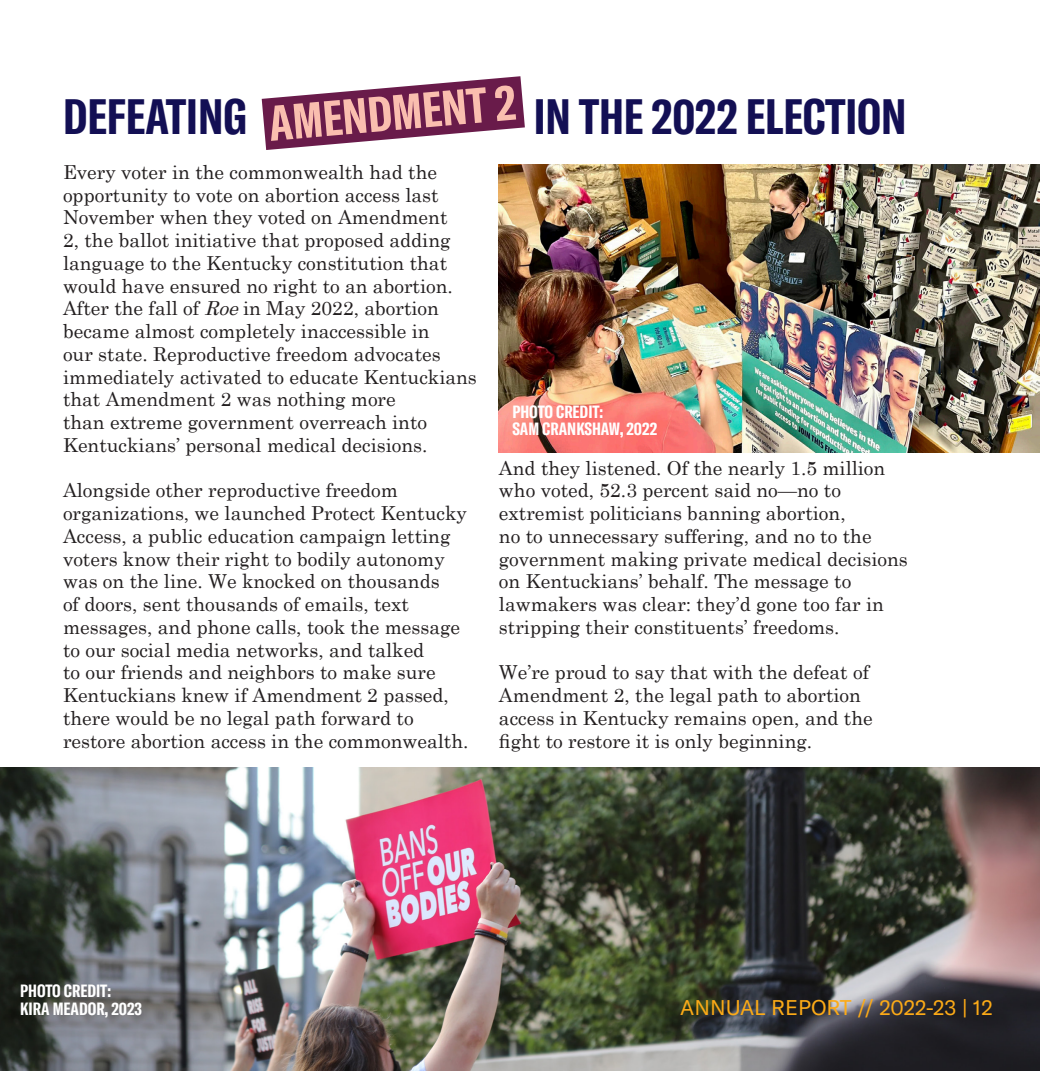
<style>
.page{position:relative;width:1040px;height:1071px;background:#fff}
.page>*{position:absolute;margin:0;border:0;box-sizing:border-box;transform-origin:0 0}
.t1{font:700 extra-condensed 49px "GT America";color:#130f54}
.t2{font:700 extra-condensed 49px "GT America";color:#fabeaf}
.t3{font:21px "GT America";color:#fcaa17}
.t4{font:19.25px/22.8px "Century Schoolbook";color:#231f20}
.t5{font:700 extra-condensed 17.5px/17.5px "GT America";color:#fff}
.s1{font-style:italic}
</style>
<div class="page">
<img style="left:0;top:767px;width:1040px;height:304px">
<img style="left:499px;top:164px;width:541px;height:288px">
<svg style="left:262px;top:76px;width:263px;height:74px"></svg>
<h1 class="t2" style="left:266px;top:94px;width:249px;rotate:-5deg">AMENDMENT 2</h1>
<h1 class="t1" style="left:63px;top:87px;width:186px">DEFEATING</h1>
<h1 class="t1" style="left:533px;top:87px;width:374px">IN THE 2022 ELECTION</h1>
<p class="t4" style="left:63px;top:159px;width:415px">Every voter in the commonwealth had the opportunity to vote on abortion access last November when they voted on Amendment<br>2, the ballot initiative that proposed adding language to the Kentucky constitution that would have ensured no right to an abortion.<br>After the fall of <span class="s1">Roe</span>in May 2022, abortion became almost completely inaccessible in<br>our state. Reproductive freedom advocates immediately activated to educate Kentuckians that Amendment 2 was nothing more<br>than extreme government overreach into Kentuckians’ personal medical decisions.</p>
<p class="t4" style="left:63px;top:477px;width:407px">Alongside other reproductive freedom organizations, we launched Protect Kentucky Access, a public education campaign letting voters know their right to bodily autonomy was on the line. We knocked on thousands<br>of doors, sent thousands of emails, text messages, and phone calls, took the message to our social media networks, and talked<br>to our friends and neighbors to make sure Kentuckians knew if Amendment 2 passed, there would be no legal path forward to restore abortion access in the commonwealth.</p>
<p class="t5" style="left:512px;top:403px;width:146px">PHOTO CREDIT:<br>SAM CRANKSHAW, 2022</p>
<p class="t4" style="left:499px;top:455px;width:410px">And they listened. Of the nearly 1.5 million who voted, 52.3 percent said no—no to extremist politicians banning abortion,<br>no to unnecessary suffering, and no to the government making private medical decisions on Kentuckians’ behalf. The message to lawmakers was clear: they’d gone too far in stripping their constituents’ freedoms.</p>
<p class="t4" style="left:499px;top:659px;width:375px">We’re proud to say that with the defeat of Amendment 2, the legal path to abortion access in Kentucky remains open, and the fight to restore it is only beginning.</p>
<p class="t5" style="left:20px;top:983px;width:123px">PHOTO CREDIT:<br>KIRA MEADOR, 2023</p>
<p class="t3" style="left:680px;top:996px;width:314px">ANNUAL REPORT // 2022-23 | 12</p>
</div>
